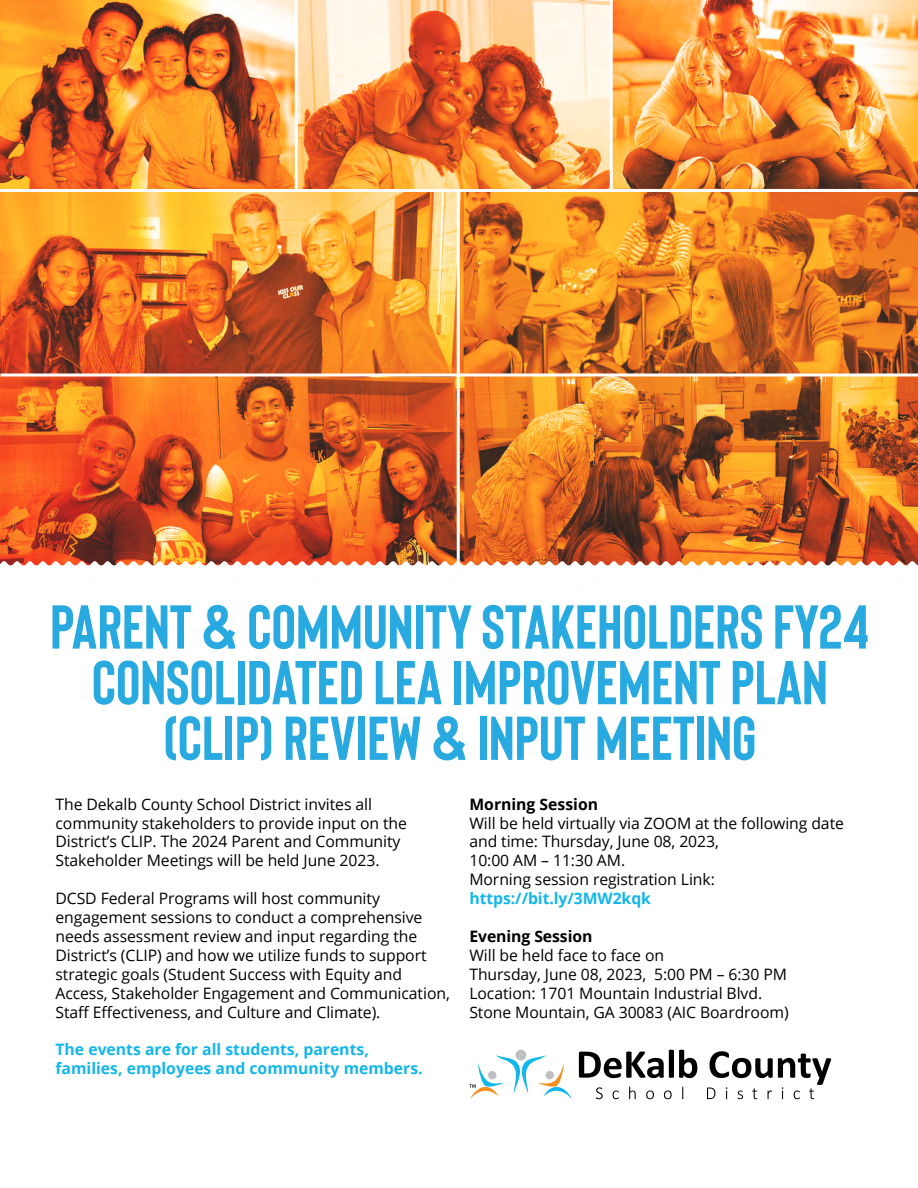
<style>
.page{position:relative;width:918px;height:1188px;background:#fff}
.page>*{position:absolute;margin:0;border:0;box-sizing:border-box;transform-origin:0 0}
.t1{font:700 61.8px/55.7px "Bison";color:#28aae1;text-align:center}
.t2{font:15.75px/18.9px "Open Sans";letter-spacing:-.005em;color:#000}
.t3{font:700 15.75px/18.9px "Open Sans";color:#13b6ea}
.t4{font:700 15.75px "Open Sans";color:#000}
</style>
<div class="page">
<img style="left:0;top:0;width:918px;height:1100px">
<img style="left:0;top:561px;width:918px;height:6px">
<div style="left:516px;top:1050px;width:10px;height:10px;background:#bec0c2;border-radius:50%"></div>
<svg style="left:469px;top:1055px;width:103px;height:44px"></svg>
<svg style="left:596px;top:1087px;width:7px;height:12px"></svg>
<svg style="left:613px;top:1091px;width:6px;height:8px"></svg>
<svg style="left:629px;top:1087px;width:7px;height:12px"></svg>
<svg style="left:646px;top:1091px;width:8px;height:8px"></svg>
<svg style="left:664px;top:1091px;width:8px;height:8px"></svg>
<svg style="left:682px;top:1087px;width:1px;height:12px"></svg>
<svg style="left:579px;top:1050px;width:118px;height:30px"></svg>
<svg style="left:707px;top:1049px;width:124px;height:50px"></svg>
<hr style="left:0;top:189px;width:918px;height:3px;background:#fff">
<hr style="left:1px;top:374px;width:917px;height:2px;background:#fff">
<hr style="left:457px;top:190px;width:3px;height:376px;background:#fff">
<hr style="left:295px;top:0;width:3px;height:190px;background:#fff">
<hr style="left:610px;top:0;width:3px;height:191px;background:#fff">
<h1 class="t1" style="left:50px;top:599px;width:821px">PARENT &amp; COMMUNITY STAKEHOLDERS FY24<br>CONSOLIDATED LEA IMPROVEMENT PLAN (CLIP) REVIEW &amp; INPUT MEETING</h1>
<p class="t2" style="left:56px;top:794px;width:353px">The Dekalb County School District invites all community stakeholders to provide input on the District’s CLIP. The 2024 Parent and Community Stakeholder Meetings will be held June 2023.</p>
<p class="t2" style="left:56px;top:889px;width:396px">DCSD Federal Programs will host community engagement sessions to conduct a comprehensive needs assessment review and input regarding the District’s (CLIP) and how we utilize funds to support strategic goals (Student Success with Equity and Access, Stakeholder Engagement and Communication, Staff Effectiveness, and Culture and Climate).</p>
<p class="t3" style="left:56px;top:1040px;width:369px">The events are for all students, parents, families, employees and community members.</p>
<p class="t4" style="left:469px;top:793px;width:130px">Morning Session</p>
<p class="t2" style="left:469px;top:813px;width:376px">Will be held virtually via ZOOM at the following date and time: Thursday, June 08, 2023,<br>10:00 AM – 11:30 AM.<br>Morning session registration Link:</p>
<p class="t3" style="left:469px;top:889px;width:183px">https://bit.ly/3MW2kqk</p>
<p class="t4" style="left:469px;top:925px;width:125px">Evening Session</p>
<p class="t2" style="left:469px;top:945px;width:321px">Will be held face to face on<br>Thursday, June 08, 2023, 5:00 PM – 6:30 PM Location: 1701 Mountain Industrial Blvd.<br>Stone Mountain, GA 30083 (AIC Boardroom)</p>
</div>
